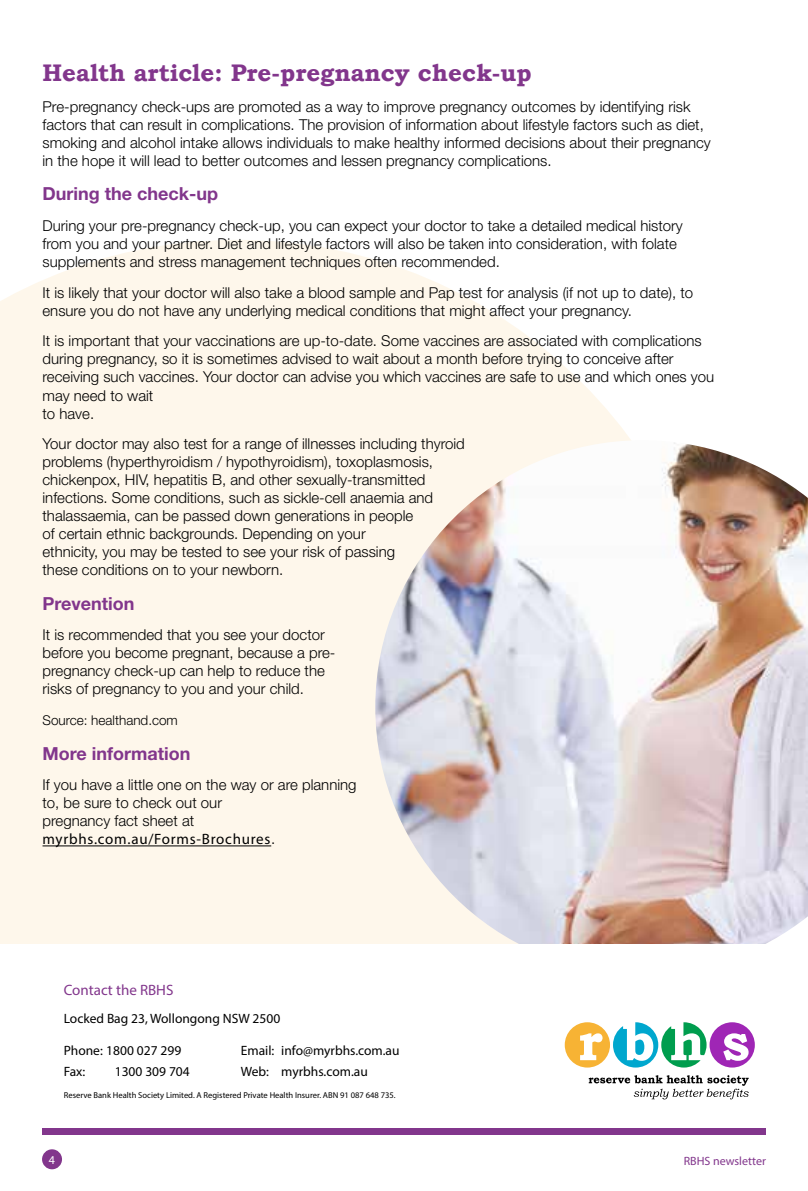
<style>
.page{position:relative;width:808px;height:1191px;background:#fff}
.page>*{position:absolute;margin:0;border:0;box-sizing:border-box;transform-origin:0 0}
.t1{font:700 24px "Bookman Old Style";color:#82368c}
.t2{font:700 18px "Helvetica Neue LT Std";color:#82368c}
.t3{font:300 15px/18px "Helvetica Neue LT Std";color:#000}
.t4{font:15px "Myriad Pro";letter-spacing:.05em;color:#000}
.t5{font:15px "Myriad Pro";color:#82368c}
.t6{font:13.5px "Myriad Pro";color:#000}
.t7{font:300 13.5px "Helvetica Neue LT Std";color:#000}
.t8{font:12px "Myriad Pro";color:#82368c}
.t9{font:12px "Myriad Pro";color:#fff}
.t10{font:8.55px "Myriad Pro";color:#000}
.s1{font-family:"Helvetica Neue LT Std";font-weight:300}
</style>
<div class="page">
<div style="left:42px;top:1128px;width:724px;height:6px;background:#82368c"></div>
<div style="left:42px;top:1149px;width:20px;height:20px;background:#82368c;border-radius:50%"></div>
<svg style="left:589px;top:1075px;width:160px;height:24px"></svg>
<svg style="left:565px;top:1022px;width:190px;height:45px"></svg>
<svg style="left:0;top:240px;width:631px;height:704px;fill:#fef7eb"></svg>
<hr style="left:43px;top:845px;width:228px;height:1px;background:#000">
<img style="left:375px;top:440px;width:433px;height:504px">
<h1 class="t1" style="left:43px;top:55px;width:491px">Health article: Pre-pregnancy check-up</h1>
<p class="t3" style="left:43px;top:97px;width:670px">Pre-pregnancy check-ups are promoted as a way to improve pregnancy outcomes by identifying risk factors that can result in complications. The provision of information about lifestyle factors such as diet, smoking and alcohol intake allows individuals to make healthy informed decisions about their pregnancy in the hope it will lead to better outcomes and lessen pregnancy complications.</p>
<p class="t2" style="left:43px;top:183px;width:177px">During the check-up</p>
<p class="t3" style="left:43px;top:216px;width:642px">During your pre-pregnancy check-up, you can expect your doctor to take a detailed medical history from you and your partner. Diet and lifestyle factors will also be taken into consideration, with folate supplements and stress management techniques often recommended.</p>
<p class="t3" style="left:43px;top:283px;width:652px">It is likely that your doctor will also take a blood sample and Pap test for analysis (if not up to date), to ensure you do not have any underlying medical conditions that might affect your pregnancy.</p>
<p class="t3" style="left:43px;top:332px;width:673px">It is important that your vaccinations are up-to-date. Some vaccines are associated with complications during pregnancy, so it is sometimes advised to wait about a month before trying to conceive after receiving such vaccines. Your doctor can advise you which vaccines are safe to use and which ones you may need to wait<br>to have.</p>
<p class="t3" style="left:43px;top:434px;width:424px">Your doctor may also test for a range of illnesses including thyroid problems (hyperthyroidism / hypothyroidism), toxoplasmosis, chickenpox, HIV, hepatitis B, and other sexually-transmitted infections. Some conditions, such as sickle-cell anaemia and thalassaemia, can be passed down generations in people<br>of certain ethnic backgrounds. Depending on your<br>ethnicity, you may be tested to see your risk of passing<br>these conditions on to your newborn.</p>
<p class="t2" style="left:43px;top:592px;width:94px">Prevention</p>
<p class="t3" style="left:43px;top:626px;width:294px">It is recommended that you see your doctor before you become pregnant, because a pre&shy;pregnancy check-up can help to reduce the risks of pregnancy to you and your child.</p>
<p class="t7" style="left:43px;top:712px;width:137px">Source: healthand.com</p>
<p class="t2" style="left:43px;top:742px;width:149px">More information</p>
<p class="t3" style="left:43px;top:775px;width:316px">If you have a little one on the way or are planning to, be sure to check out our<br>pregnancy fact sheet at</p>
<p class="t4" style="left:43px;top:830px;width:234px">myrbhs.com.au/Forms-Brochures<span class="s1">.</span></p>
<p class="t5" style="left:64px;top:980px;width:111px">Contact the RBHS</p>
<p class="t6" style="left:64px;top:1010px;width:218px">Locked Bag 23, Wollongong NSW 2500</p>
<p class="t6" style="left:64px;top:1042px;width:119px">Phone: 1800 027 299</p>
<p class="t6" style="left:241px;top:1042px;width:160px">Email: info@myrbhs.com.au</p>
<p class="t6" style="left:64px;top:1063px;width:23px">Fax:</p>
<p class="t6" style="left:115px;top:1063px;width:76px">1300 309 704</p>
<p class="t6" style="left:241px;top:1063px;width:128px">Web: myrbhs.com.au</p>
<p class="t10" style="left:64px;top:1089px;width:333px">Reserve Bank Health Society Limited. A Registered Private Health Insurer. ABN 91 087 648 735.</p>
<p class="t9" style="left:49px;top:1152px;width:8px">4</p>
<p class="t8" style="left:684px;top:1154px;width:84px">RBHS newsletter</p>
</div>
